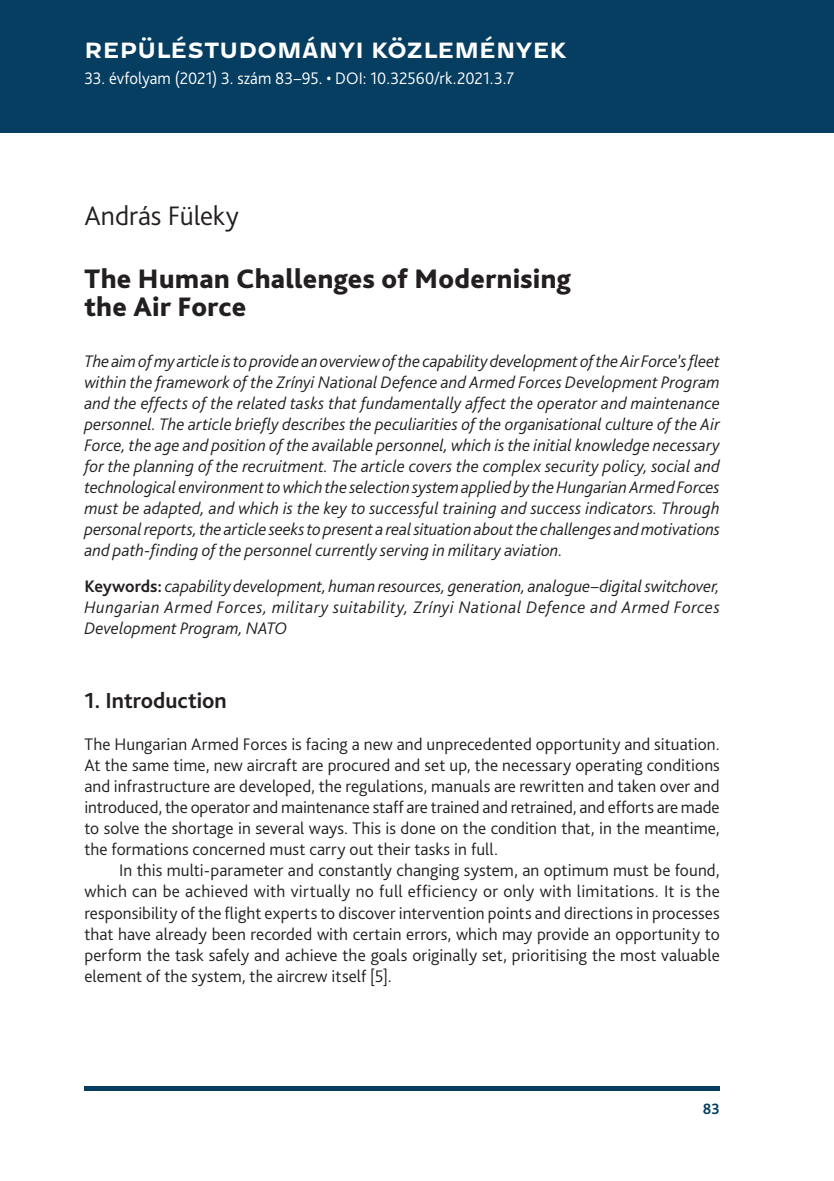
<style>
.page{position:relative;width:834px;height:1181px;background:#fff}
.page>*{position:absolute;margin:0;border:0;box-sizing:border-box;transform-origin:0 0}
._1__Head_Heavy_16{font:800 28px/28px "Bliss Pro";letter-spacing:.015em;color:#231f20}
.Author{font:300 28px "Bliss Pro";letter-spacing:-.005em;color:#231f20}
.Running_header_right{font:700 22.75px "Westeinde Caption";letter-spacing:.015em;color:#fff}
._1_1__Head_bold_13{font:700 22.75px "Bliss Pro";color:#231f20}
._3__Abstract{font:italic 300 17.5px/21px "Bliss Pro";letter-spacing:.01em;color:#231f20;text-align:justify}
._2__Body_1st_paragra{font:300 17.5px/21px "Bliss Pro";letter-spacing:.005em;color:#231f20;text-align:justify}
._1__Body{font:300 17.5px/21px "Bliss Pro";letter-spacing:.005em;color:#231f20;text-align:justify}
.Running_header_right-2{font:300 17.5px "Bliss Pro";color:#fff;scale:.95 1}
.t1{font:700 15.75px "Bliss Pro";color:#063e62;scale:.95 1}
.s1{font-weight:700;font-style:normal}
</style>
<div class="page">
<div style="left:0;top:0;width:833px;height:132px;background:#063e62"></div>
<div style="left:84px;top:1086px;width:635px;height:5px;background:#063e62"></div>
<p class="Running_header_right" style="left:85px;top:33px;width:483px">REPÜLÉSTUDOMÁNYI KÖZLEMÉNYEK</p>
<p class="Running_header_right-2" style="left:84px;top:68px;width:454px">33. évfolyam (2021) 3. szám 83–95. • DOI: 10.32560/rk.2021.3.7</p>
<p class="Author" style="left:84px;top:199px;width:155px">András Füleky</p>
<p class="_1__Head_Heavy_16" style="left:84px;top:264px;width:488px">The Human Challenges of Modernising the Air Force</p>
<p class="_3__Abstract" style="left:84px;top:350px;width:637px">The aim of my article is to provide an overview of the capability development of the Air Force’s fleet within the framework of the Zrínyi National Defence and Armed Forces Development Program and the effects of the related tasks that fundamentally affect the operator and maintenance personnel. The article briefly describes the peculiarities of the organisational culture of the Air Force, the age and position of the available personnel, which is the initial knowledge necessary for the planning of the recruitment. The article covers the complex security policy, social and technological environment to which the selection system applied by the Hungarian Armed Forces must be adapted, and which is the key to successful training and success indicators. Through personal reports, the article seeks to present a real situation about the challenges and motivations and path--finding of the personnel currently serving in military aviation.</p>
<p class="_3__Abstract" style="left:84px;top:575px;width:637px"><span class="s1">Keywords:</span> capability development, human resources, generation, analogue–digital switchover, Hungarian Armed Forces, military suitability, Zrínyi National Defence and Armed Forces Development Program, NATO</p>
<p class="_1_1__Head_bold_13" style="left:84px;top:687px;width:144px">1. Introduction</p>
<p class="_2__Body_1st_paragra" style="left:84px;top:733px;width:637px">The Hungarian Armed Forces is facing a new and unprecedented opportunity and situation.<br>At the same time, new aircraft are procured and set up, the necessary operating conditions and infrastructure are developed, the regulations, manuals are rewritten and taken over and introduced, the operator and maintenance staff are trained and retrained, and efforts are made to solve the shortage in several ways. This is done on the condition that, in the meantime, the formations concerned must carry out their tasks in full.</p>
<p class="_1__Body" style="left:84px;top:859px;width:636px;text-indent:35px">In this multi-parameter and constantly changing system, an optimum must be found, which can be achieved with virtually no full efficiency or only with limitations. It is the responsibility of the flight experts to discover intervention points and directions in processes that have already been recorded with certain errors, which may provide an opportunity to perform the task safely and achieve the goals originally set, prioritising the most valuable element of the system, the aircrew itself [5].</p>
<p class="t1" style="left:702px;top:1099px;width:20px">83</p>
</div>
